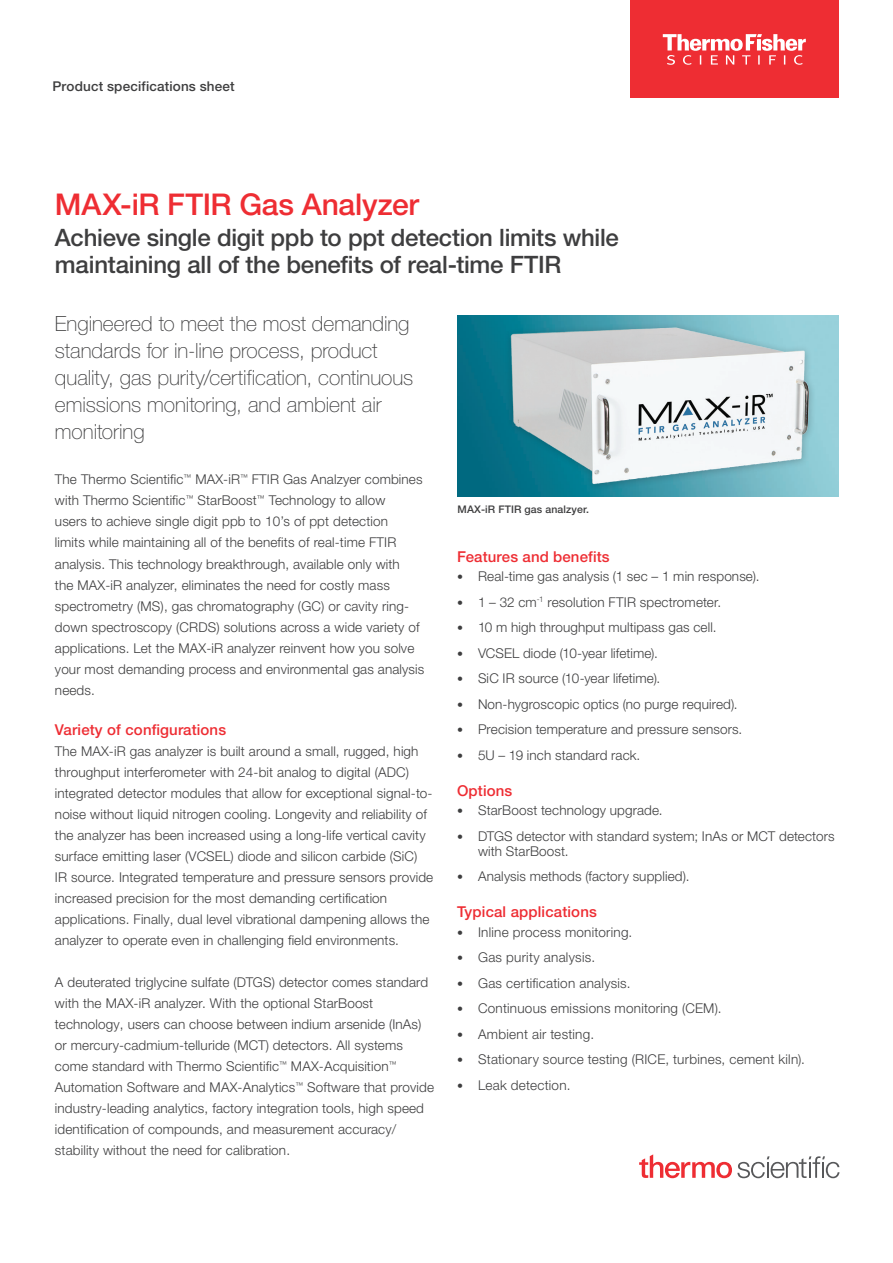
<style>
.page{position:relative;width:893px;height:1263px;background:#fff}
.page>*{position:absolute;margin:0;border:0;box-sizing:border-box;transform-origin:0 0}
.t1{font:500 30px "Helvetica Neue LTW1 G";letter-spacing:-.005em;color:#ee2d33}
.t2{font:500 24px/27px "Helvetica Neue LTW1 G";letter-spacing:-.01em;color:#3e3e3f}
.t3{font:100 21px/27px "Helvetica Neue LTW1 G";letter-spacing:-.005em;color:#3e3e3f}
.t4{font:500 15px "Helvetica Neue LTW1 G";letter-spacing:.01em;color:#ee2d33}
.t5{font:300 13.5px/21px "Helvetica Neue LTW1 G";letter-spacing:.01em;color:#3e3e3f}
.t6{font:500 13.5px "Helvetica Neue LTW1 G";letter-spacing:.015em;color:#3e3e3f}
.t7{font:500 10.5px "Helvetica Neue LTW1 G";letter-spacing:.01em;color:#3e3e3f}
.s1{font-size:12px}
</style>
<div class="page">
<img style="left:457px;top:315px;width:382px;height:182px">
<div style="left:630px;top:0;width:208px;height:98px;background:#ee2d33"></div>
<svg style="left:663px;top:34px;width:143px;height:31px"></svg>
<img style="left:501px;top:320px;width:316px;height:177px">
<svg style="left:639px;top:1154px;width:200px;height:24px"></svg>
<p class="t6" style="left:52px;top:78px;width:184px">Product specifications sheet</p>
<h1 class="t1" style="left:55px;top:186px;width:366px">MAX-iR FTIR Gas Analyzer</h1>
<h2 class="t2" style="left:55px;top:224px;width:565px">Achieve single digit ppb to ppt detection limits while maintaining all of the benefits of real-time FTIR</h2>
<h3 class="t3" style="left:55px;top:311px;width:360px">Engineered to meet the most demanding standards for in-line process, product quality, gas purity/certification, continuous emissions monitoring, and ambient air monitoring</h3>
<p class="t5" style="left:55px;top:469px;width:371px">The Thermo Scientific<sup>™</sup> MAX-iR<sup>™</sup> FTIR Gas Analzyer combines with Thermo Scientific<sup>™</sup> StarBoost<sup>™</sup> Technology to allow<br>users to achieve single digit ppb to 10’s of ppt detection<br>limits while maintaining all of the benefits of real-time FTIR analysis. This technology breakthrough, available only with<br>the MAX-iR analyzer, eliminates the need for costly mass spectrometry (MS), gas chromatography (GC) or cavity ring&shy;down spectroscopy (CRDS) solutions across a wide variety of applications. Let the MAX-iR analyzer reinvent how you solve your most demanding process and environmental gas analysis needs.</p>
<p class="t4" style="left:55px;top:721px;width:173px">Variety of configurations</p>
<p class="t5" style="left:55px;top:741px;width:380px">The MAX-iR gas analyzer is built around a small, rugged, high throughput interferometer with 24-bit analog to digital (ADC) integrated detector modules that allow for exceptional signal-to&shy;noise without liquid nitrogen cooling. Longevity and reliability of the analyzer has been increased using a long-life vertical cavity surface emitting laser (VCSEL) diode and silicon carbide (SiC)<br>IR source. Integrated temperature and pressure sensors provide increased precision for the most demanding certification applications. Finally, dual level vibrational dampening allows the analyzer to operate even in challenging field environments.</p>
<p class="t5" style="left:55px;top:972px;width:381px">A deuterated triglycine sulfate (DTGS) detector comes standard with the MAX-iR analyzer. With the optional StarBoost technology, users can choose between indium arsenide (InAs) or mercury-cadmium-telluride (MCT) detectors. All systems come standard with Thermo Scientific<sup>™</sup> MAX-Acquisition<sup>™ </sup>Automation Software and MAX-Analytics<sup>™</sup> Software that provide industry-leading analytics, factory integration tools, high speed identification of compounds, and measurement accuracy/ stability without the need for calibration.</p>
<p class="t7" style="left:458px;top:503px;width:133px">MAX-iR FTIR gas analzyer.</p>
<p class="t4" style="left:457px;top:547px;width:154px">Features and benefits</p>
<p class="t5" style="left:457px;top:566px;width:304px"><span class="s1">•</span> Real-time gas analysis (1 sec – 1 min response).</p>
<p class="t5" style="left:457px;top:591px;width:266px"><span class="s1">•</span> 1 – 32 cm<sup>-1</sup> resolution FTIR spectrometer.</p>
<p class="t5" style="left:457px;top:617px;width:261px"><span class="s1">•</span> 10 m high throughput multipass gas cell.</p>
<p class="t5" style="left:457px;top:642px;width:202px"><span class="s1">•</span> VCSEL diode (10-year lifetime).</p>
<p class="t5" style="left:457px;top:668px;width:205px"><span class="s1">•</span> SiC IR source (10-year lifetime).</p>
<p class="t5" style="left:457px;top:693px;width:282px"><span class="s1">•</span> Non-hygroscopic optics (no purge required).</p>
<p class="t5" style="left:457px;top:719px;width:287px"><span class="s1">•</span> Precision temperature and pressure sensors.</p>
<p class="t5" style="left:457px;top:744px;width:185px"><span class="s1">•</span> 5U – 19 inch standard rack.</p>
<p class="t4" style="left:457px;top:781px;width:57px">Options</p>
<p class="t5" style="left:457px;top:800px;width:207px"><span class="s1">•</span> StarBoost technology upgrade.</p>
<p class="t5" style="left:478px;top:828px;width:358px;line-height:15px;text-indent:-21px"><span class="s1">•</span> DTGS detector with standard system; InAs or MCT detectors with StarBoost.</p>
<p class="t5" style="left:457px;top:866px;width:234px"><span class="s1">•</span> Analysis methods (factory supplied).</p>
<p class="t4" style="left:457px;top:903px;width:141px">Typical applications</p>
<p class="t5" style="left:457px;top:921px;width:177px"><span class="s1">•</span> Inline process monitoring.</p>
<p class="t5" style="left:457px;top:947px;width:140px"><span class="s1">•</span> Gas purity analysis.</p>
<p class="t5" style="left:457px;top:972px;width:175px"><span class="s1">•</span> Gas certification analysis.</p>
<p class="t5" style="left:457px;top:998px;width:266px"><span class="s1">•</span> Continuous emissions monitoring (CEM).</p>
<p class="t5" style="left:457px;top:1023px;width:139px"><span class="s1">•</span> Ambient air testing.</p>
<p class="t5" style="left:457px;top:1049px;width:349px"><span class="s1">•</span> Stationary source testing (RICE, turbines, cement kiln).</p>
<p class="t5" style="left:457px;top:1074px;width:115px"><span class="s1">•</span> Leak detection.</p>
</div>
